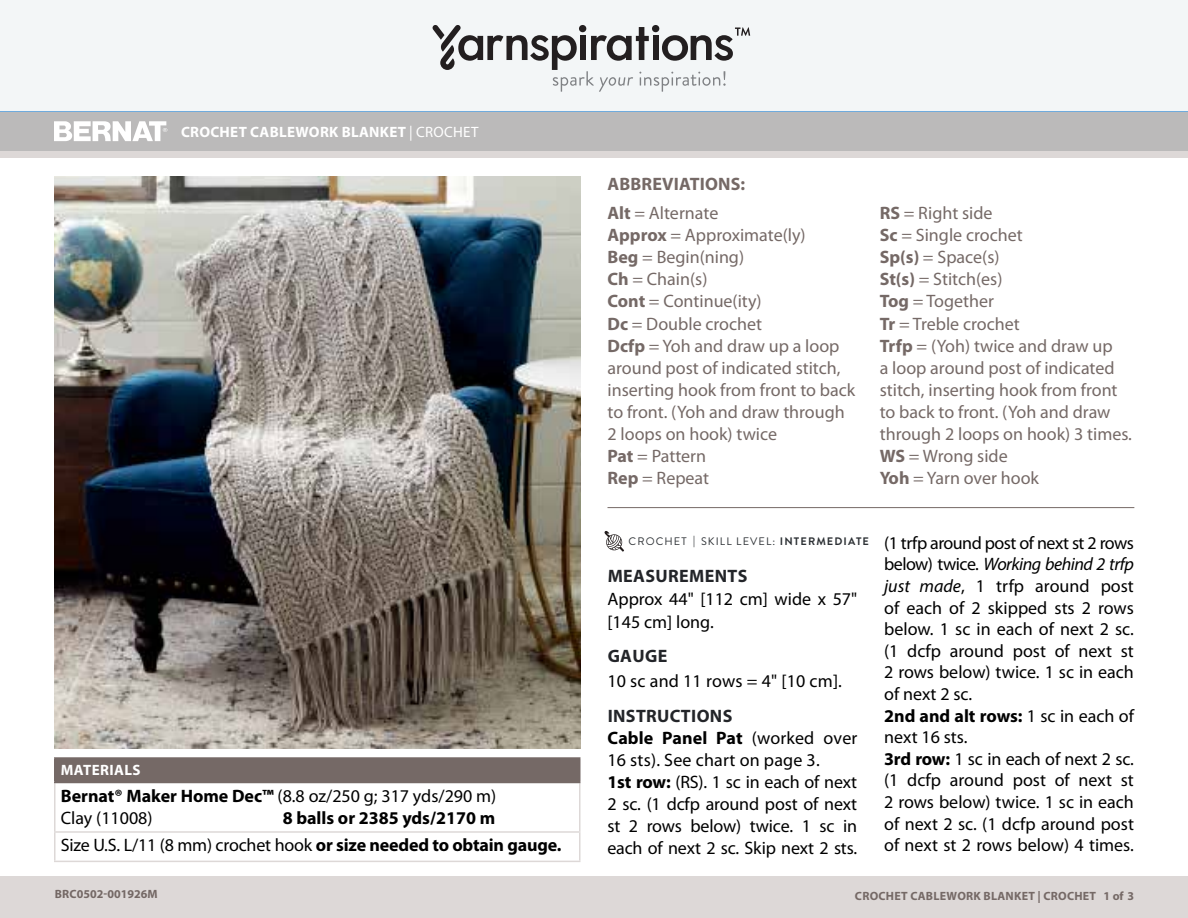
<style>
.page{position:relative;width:1188px;height:918px;background:#fff}
.page>*{position:absolute;margin:0;border:0;box-sizing:border-box;transform-origin:0 0}
.t1{font:18px/21.6px "Myriad Pro";color:#000}
.t2{font:18px/22px "Myriad Pro";color:#756966}
.t3{font:700 18px/27.9px "Myriad Pro";color:#000}
.t4{font:700 18px "Myriad Pro";letter-spacing:.01em;color:#756966}
.Pattern_Title{font:700 15px "Myriad Pro";letter-spacing:.02em;color:#fff}
.t5{font:700 12px "Myriad Pro";letter-spacing:.02em;color:#756966}
.t6{font:700 12px "Myriad Pro";letter-spacing:.02em;color:#746865}
.t7{font:700 12px "Myriad Pro";color:#746865}
.t8{font:12px "Myriad Pro";color:#746865}
.t9{font:10.95px "Brandon Grotesque";letter-spacing:.1em;color:#2d3135}
.s1{font-weight:400}
.s2{font-weight:700}
.s3{font-weight:700;color:#232529}
.s4{font-style:italic}
</style>
<div class="page">
<div style="left:0;top:0;width:1188px;height:112px;background:#f3f6f7"></div>
<svg style="left:433px;top:25px;width:318px;height:67px"></svg>
<div style="left:0;top:876px;width:1188px;height:42px;background:#ddd8d7"></div>
<div style="left:0;top:150px;width:1188px;height:9px;background:#ddd8d7"></div>
<div style="left:0;top:112px;width:1188px;height:38px;background:#bbbaba"></div>
<svg style="left:48px;top:111px;width:127px;height:30px"></svg>
<div style="left:55px;top:758px;width:525px;height:24px;background:#756966"></div>
<hr style="left:54px;top:783px;width:2px;height:48px;background:#ddd8d7">
<hr style="left:579px;top:783px;width:1px;height:48px;background:#ddd8d7">
<hr style="left:54px;top:831px;width:526px;height:2px;background:#ddd8d7">
<hr style="left:54px;top:833px;width:2px;height:28px;background:#ddd8d7">
<svg style="left:579px;top:833px;width:1px;height:28px"></svg>
<hr style="left:54px;top:861px;width:526px;height:1px;background:#ddd8d7">
<hr style="left:54px;top:757px;width:526px;height:2px;background:#756966">
<hr style="left:54px;top:759px;width:2px;height:23px;background:#756966">
<hr style="left:54px;top:782px;width:526px;height:1px;background:#756966">
<img style="left:54px;top:177px;width:526px;height:571px">
<hr style="left:608px;top:507px;width:526px;height:1px;background:#756966">
<svg style="left:604px;top:531px;width:20px;height:21px"></svg>
<p class="Pattern_Title" style="left:181px;top:121px;width:204px">SH WER FLOW RS <span class="s1">| CROCHET</span></p>
<p class="Pattern_Title" style="left:181px;top:122px;width:299px">CROCHET CABLEWORK BLANKET <span class="s1">| CROCHET</span></p>
<p class="Pattern_Title" style="left:61px;top:760px;width:81px">MATERIALS</p>
<p class="t1" style="left:61px;top:785px;width:437px"><span class="s2">Bernat® Maker Home Dec™</span> (8.8 oz/250 g; 317 yds/290 m)<br>Clay (11008)</p>
<p class="t3" style="left:61px;top:803px;width:502px;text-indent:222px">8 balls or 2385 yds/2170 m<br><span class="s1">Size U.S. L/11 (8 mm) crochet hook</span> or size needed to obtain gauge.</p>
<p class="t7" style="left:55px;top:886px;width:105px">BRC0502-001926M</p>
<p class="t4" style="left:608px;top:173px;width:139px">ABBREVIATIONS:</p>
<p class="t2" style="left:608px;top:202px;width:249px"><span class="s2">Alt</span> = Alternate<br><span class="s2">Approx</span> = Approximate(ly)<br><span class="s2">Beg</span> = Begin(ning)<br><span class="s2">Ch</span> = Chain(s)<br><span class="s2">Cont</span> = Continue(ity)<br><span class="s2">Dc</span> = Double crochet<br><span class="s2">Dcfp</span> = Yoh and draw up a loop around post of indicated stitch, inserting hook from front to back to front. (Yoh and draw through<br>2 loops on hook) twice<br><span class="s2">Pat</span> = Pattern<br><span class="s2">Rep</span> = Repeat</p>
<p class="t2" style="left:880px;top:202px;width:254px"><span class="s2">RS</span> = Right side<br><span class="s2">Sc</span> = Single crochet<br><span class="s2">Sp(s)</span> = Space(s)<br><span class="s2">St(s)</span> = Stitch(es)<br><span class="s2">Tog</span> = Together<br><span class="s2">Tr</span> = Treble crochet<br><span class="s2">Trfp</span> = (Yoh) twice and draw up<br>a loop around post of indicated stitch, inserting hook from front to back to front. (Yoh and draw through 2 loops on hook) 3 times.<br><span class="s2">WS</span> = Wrong side<br><span class="s2">Yoh</span> = Yarn over hook</p>
<p class="t9" style="left:629px;top:534px;width:242px">CROCHET <span class="s2">|</span> SKILL LEVEL: <span class="s2">INTERMEDIATE</span></p>
<p class="t1" style="left:608px;top:564px;width:251px;line-height:23.1px"><span class="s3">MEASUREMENTS<br></span>Approx 44" [112 cm] wide x 57" [145 cm] long.</p>
<p class="t1" style="left:608px;top:644px;width:236px;line-height:24.6px"><span class="s3">GAUGE<br></span>10 sc and 11 rows = 4" [10 cm].</p>
<p class="t1" style="left:607px;top:704px;width:251px;line-height:22px"><span class="s3">INSTRUCTIONS<br></span><span class="s2">Cable Panel Pat</span> (worked over<br>16 sts). See chart on page 3.<br><span class="s2">1st row:</span> (RS). 1 sc in each of next<br>2 sc. (1 dcfp around post of next st 2 rows below) twice. 1 sc in each of next 2 sc. Skip next 2 sts.</p>
<p class="t1" style="left:884px;top:532px;width:251px">(1 trfp around post of next st 2 rows below) twice. <span class="s4">Working behind 2 trfp just made</span>, 1 trfp around post of each of 2 skipped sts 2 rows below. 1 sc in each of next 2 sc. (1 dcfp around post of next st<br>2 rows below) twice. 1 sc in each of next 2 sc.<br><span class="s2">2nd and alt rows:</span> 1 sc in each of next 16 sts.<br><span class="s2">3rd row:</span> 1 sc in each of next 2 sc. (1 dcfp around post of next st<br>2 rows below) twice. 1 sc in each of next 2 sc. (1 dcfp around post of next st 2 rows below) 4 times.</p>
<p class="t6" style="left:846px;top:887px;width:267px">GRANNY STR WBERRY DISHCLOTH | <span class="s1">CROCHET 1</span></p>
<p class="t8" style="left:1128px;top:887px;width:8px">1</p>
<p class="t5" style="left:855px;top:888px;width:281px">CROCHET CABLEWORK BLANKET | CROCHET 1 of 3</p>
</div>
